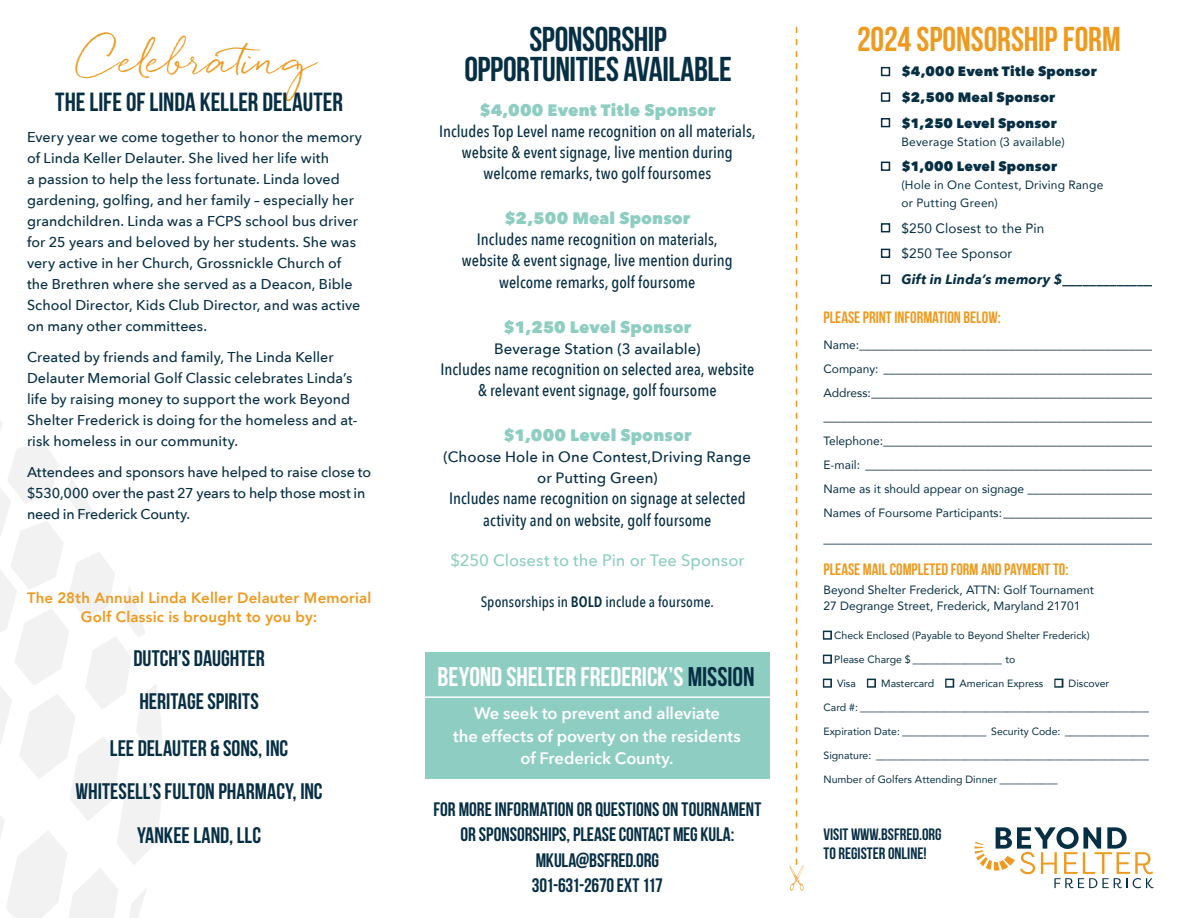
<style>
.page{position:relative;width:1188px;height:918px;background:#fff}
.page>*{position:absolute;margin:0;border:0;box-sizing:border-box;transform-origin:0 0}
.t1{font:40.5px "Quickpen";letter-spacing:-.01em;color:#ee9a20}
.t2{font:34.5px/30px "Bebas Neue";letter-spacing:-.015em;color:#072f44;text-align:center}
.t3{font:34.5px "Bebas Neue";letter-spacing:-.005em;color:#ee9a20}
.t4{font:27px "Bebas Neue";letter-spacing:-.005em;color:#fff}
.t5{font:26.25px "Bebas Neue";color:#072f44}
.t6{font:22.5px/43.5px "Bebas Neue";color:#072f44}
.t7{font:19.5px/25.5px "Bebas Neue";letter-spacing:-.005em;color:#072f44;text-align:center}
.t8{font:500 16.5px/21.1px "Avenir Next Condensed";color:#072f44;text-align:center}
.t9{font:600 16.5px/22.5px "Avenir Next";letter-spacing:-.005em;color:#fff;text-align:center}
.t10{font:800 16.5px "Avenir Next";letter-spacing:.005em;color:#8ecec2}
.t11{font:16.5px "Bebas Neue";color:#ee9a20}
.t12{font:16.5px/18.8px "Bebas Neue";color:#072f44}
.t13{font:500 16.5px "Avenir Next";color:#8ecec2}
.t14{font:500 15px/21.1px "Avenir Next";letter-spacing:.005em;color:#072f44;text-align:center}
.t15{font:800 15px/19.5px "Avenir";letter-spacing:.01em;color:#ee9a20;text-align:center}
.t16{font:500 15px "Avenir Next Condensed";letter-spacing:.005em;color:#072f44}
.t17{font:500 14.25px/21px "Avenir Next";letter-spacing:.005em;color:#072f44}
.t18{font:800 13.5px "Avenir Next";letter-spacing:.015em;color:#072f44}
.t19{font:13.5px "Avenir";letter-spacing:.015em;color:#072f44}
.t20{font:italic 700 13.5px "Avenir Next";letter-spacing:.01em;color:#072f44}
.t21{font:12px/24px "Avenir";color:#072f44}
.t22{font:10.5px "Avenir";color:#072f44}
.s1{font-weight:600}
.s2{color:#072f44}
</style>
<div class="page">
<div style="left:425px;top:653px;width:345px;height:126px;background:#8ecec2"></div>
<svg style="left:0;top:442px;width:162px;height:476px"></svg>
<svg style="left:790px;top:27px;width:14px;height:864px"></svg>
<hr style="left:398px;top:696px;width:399px;height:2px;background:#fff">
<svg style="left:974px;top:827px;width:180px;height:61px"></svg>
<h1 class="t1" style="left:81px;top:36px;width:237px">Celebrating</h1>
<h3 class="t5" style="left:55px;top:88px;width:289px">THE LIFE OF LINDA KELLER DELAUTER</h3>
<p class="t17" style="left:27px;top:126px;width:337px">Every year we come together to honor the memory of Linda Keller Delauter. She lived her life with<br>a passion to help the less fortunate. Linda loved gardening, golfing, and her family – especially her grandchildren. Linda was a FCPS school bus driver for 25 years and beloved by her students. She was very active in her Church, Grossnickle Church of the Brethren where she served as a Deacon, Bible School Director, Kids Club Director, and was active on many other committees.</p>
<p class="t17" style="left:27px;top:346px;width:332px">Created by friends and family, The Linda Keller Delauter Memorial Golf Classic celebrates Linda’s life by raising money to support the work Beyond Shelter Frederick is doing for the homeless and at&shy;risk homeless in our community.</p>
<p class="t17" style="left:27px;top:461px;width:346px">Attendees and sponsors have helped to raise close to $530,000 over the past 27 years to help those most in need in Frederick County.</p>
<p class="t15" style="left:27px;top:588px;width:346px">The 28th Annual Linda Keller Delauter Memorial<br>Golf Classic is brought to you by:</p>
<h3 class="t6" style="left:133px;top:636px;width:133px">DUTCH’S DAUGHTER<br>HERITAGE SPIRITS</h3>
<h3 class="t6" style="left:76px;top:726px;width:249px;text-align:center">LEE DELAUTER &amp; SONS, INC<br>WHITESELL’S FULTON PHARMACY, INC<br>YANKEE LAND, LLC</h3>
<h2 class="t2" style="left:464px;top:24px;width:269px">SPONSORSHIP<br>OPPORTUNITIES AVAILABLE</h2>
<p class="t10" style="left:479px;top:100px;width:238px">$4,000 Event Title Sponsor</p>
<p class="t8" style="left:439px;top:120px;width:318px">Includes Top Level name recognition on all materials, website &amp; event signage, live mention during welcome remarks, two golf foursomes</p>
<p class="t10" style="left:504px;top:208px;width:187px">$2,500 Meal Sponsor</p>
<p class="t8" style="left:462px;top:229px;width:272px">Includes name recognition on materials, website &amp; event signage, live mention during welcome remarks, golf foursome</p>
<p class="t10" style="left:504px;top:316px;width:189px">$1,250 Level Sponsor</p>
<p class="t14" style="left:494px;top:337px;width:208px">Beverage Station (3 available)</p>
<p class="t8" style="left:441px;top:358px;width:315px">Includes name recognition on selected area, website &amp; relevant event signage, golf foursome</p>
<p class="t10" style="left:503px;top:425px;width:190px">$1,000 Level Sponsor</p>
<p class="t14" style="left:444px;top:446px;width:309px">(Choose Hole in One Contest,Driving Range or Putting Green)</p>
<p class="t8" style="left:449px;top:488px;width:298px">Includes name recognition on signage at selected activity and on website, golf foursome</p>
<p class="t13" style="left:450px;top:546px;width:296px">$250 Closest to the Pin or Tee Sponsor</p>
<p class="t16" style="left:481px;top:592px;width:235px">Sponsorships in <span class="s1">BOLD</span> include a foursome.</p>
<h3 class="t4" style="left:438px;top:662px;width:319px">BEYOND SHELTER FREDERICK’S <span class="s2">MISSION</span></h3>
<p class="t9" style="left:453px;top:702px;width:289px">We seek to prevent and alleviate<br>the effects of poverty on the residents of Frederick County.</p>
<h3 class="t7" style="left:433px;top:796px;width:330px">FOR MORE INFORMATION OR QUESTIONS ON TOURNAMENT<br>OR SPONSORSHIPS, PLEASE CONTACT MEG KULA:<br>MKULA@BSFRED.ORG<br>301-631-2670 EXT 117</h3>
<h2 class="t3" style="left:857px;top:20px;width:265px">2024 SPONSORSHIP FORM</h2>
<p class="t18" style="left:881px;top:63px;width:218px">■ $4,000 Event Title Sponsor</p>
<p class="t18" style="left:881px;top:89px;width:176px">■ $2,500 Meal Sponsor</p>
<p class="t18" style="left:881px;top:114px;width:178px">■ $1,250 Level Sponsor</p>
<p class="t21" style="left:902px;top:129px;width:165px">Beverage Station (3 available)</p>
<p class="t18" style="left:881px;top:158px;width:178px">■ $1,000 Level Sponsor</p>
<p class="t21" style="left:902px;top:176px;width:203px;line-height:18px">(Hole in One Contest, Driving Range or Putting Green)</p>
<p class="t19" style="left:881px;top:217px;width:165px">■ $250 Closest to the Pin</p>
<p class="t19" style="left:881px;top:243px;width:133px">■ $250 Tee Sponsor</p>
<p class="t20" style="left:881px;top:268px;width:278px">■ Gift in Linda’s memory $______________</p>
<p class="t11" style="left:824px;top:308px;width:179px">PLEASE PRINT INFORMATION BELOW:</p>
<p class="t21" style="left:824px;top:333px;width:331px;text-align:justify">Name:_________________________________________________ Company: _____________________________________________ Address:_______________________________________________ _______________________________________________________ Telephone:_____________________________________________ E-mail: ________________________________________________ Name as it should appear on signage _____________________ Names of Foursome Participants:_________________________</p>
<p class="t21" style="left:824px;top:526px;width:331px">_______________________________________________________</p>
<p class="t11" style="left:824px;top:560px;width:247px">PLEASE MAIL COMPLETED FORM AND PAYMENT TO:</p>
<p class="t21" style="left:824px;top:581px;width:272px;line-height:16.5px">Beyond Shelter Frederick, ATTN: Golf Tournament<br>27 Degrange Street, Frederick, Maryland 21701</p>
<p class="t22" style="left:824px;top:627px;width:268px">■ Check Enclosed (Payable to Beyond Shelter Frederick)</p>
<p class="t22" style="left:824px;top:651px;width:193px">■ Please Charge $ _________________ to</p>
<p class="t22" style="left:824px;top:675px;width:287px">■ Visa ■ Mastercard ■ American Express ■ Discover</p>
<p class="t22" style="left:824px;top:699px;width:327px">Card #: _______________________________________________________</p>
<p class="t22" style="left:824px;top:723px;width:327px">Expiration Date: ________________ Security Code: ________________</p>
<p class="t22" style="left:824px;top:747px;width:327px">Signature: ____________________________________________________</p>
<p class="t22" style="left:824px;top:771px;width:236px">Number of Golfers Attending Dinner ___________</p>
<p class="t12" style="left:824px;top:825px;width:120px">VISIT WWW.BSFRED.ORG<br>TO REGISTER ONLINE!</p>
</div>
